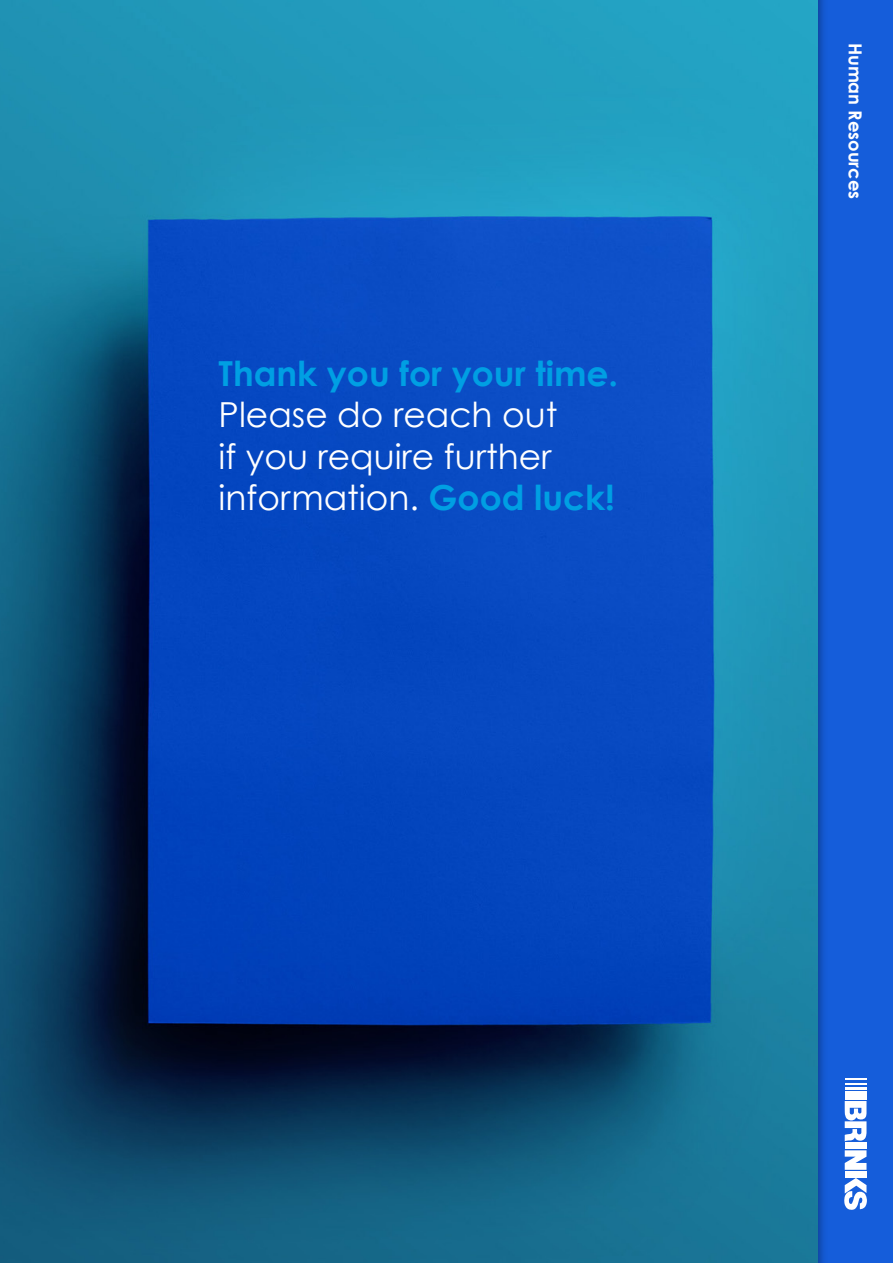
<style>
.page{position:relative;width:893px;height:1263px;background:#fff}
.page>*{position:absolute;margin:0;border:0;box-sizing:border-box;transform-origin:0 0}
.t1{font:34.5px/41.4px "Century Gothic";color:#fff}
.t2{font:700 34.5px "Century Gothic";color:#009fe3}
.t3{font:700 18px "Century Gothic";color:#fff}
.s1{font-weight:700;color:#009fe3}
</style>
<div class="page">
<img style="left:0;top:0;width:893px;height:1263px">
<hr style="left:845px;top:1078px;width:21px;height:2px;background:#fff">
<hr style="left:845px;top:1083px;width:21px;height:2px;background:#fff">
<hr style="left:845px;top:1087px;width:21px;height:2px;background:#fff">
<hr style="left:845px;top:1091px;width:21px;height:3px;background:#fff">
<div style="left:845px;top:1095px;width:21px;height:5px;background:#fff"></div>
<svg style="left:845px;top:1101px;width:21px;height:40px"></svg>
<div style="left:845px;top:1142px;width:21px;height:6px;background:#fff"></div>
<svg style="left:845px;top:1150px;width:21px;height:20px"></svg>
<div style="left:845px;top:1171px;width:21px;height:7px;background:#fff"></div>
<svg style="left:844px;top:1178px;width:23px;height:33px"></svg>
<p class="t2" style="left:219px;top:352px;width:401px">Thank you for your time.</p>
<p class="t1" style="left:219px;top:394px;width:398px">Please do reach out<br>if you require further information. <span class="s1">Good luck!</span></p>
<p class="t3" style="left:867px;top:43px;width:158px;rotate:90deg">Human Resources</p>
</div>
